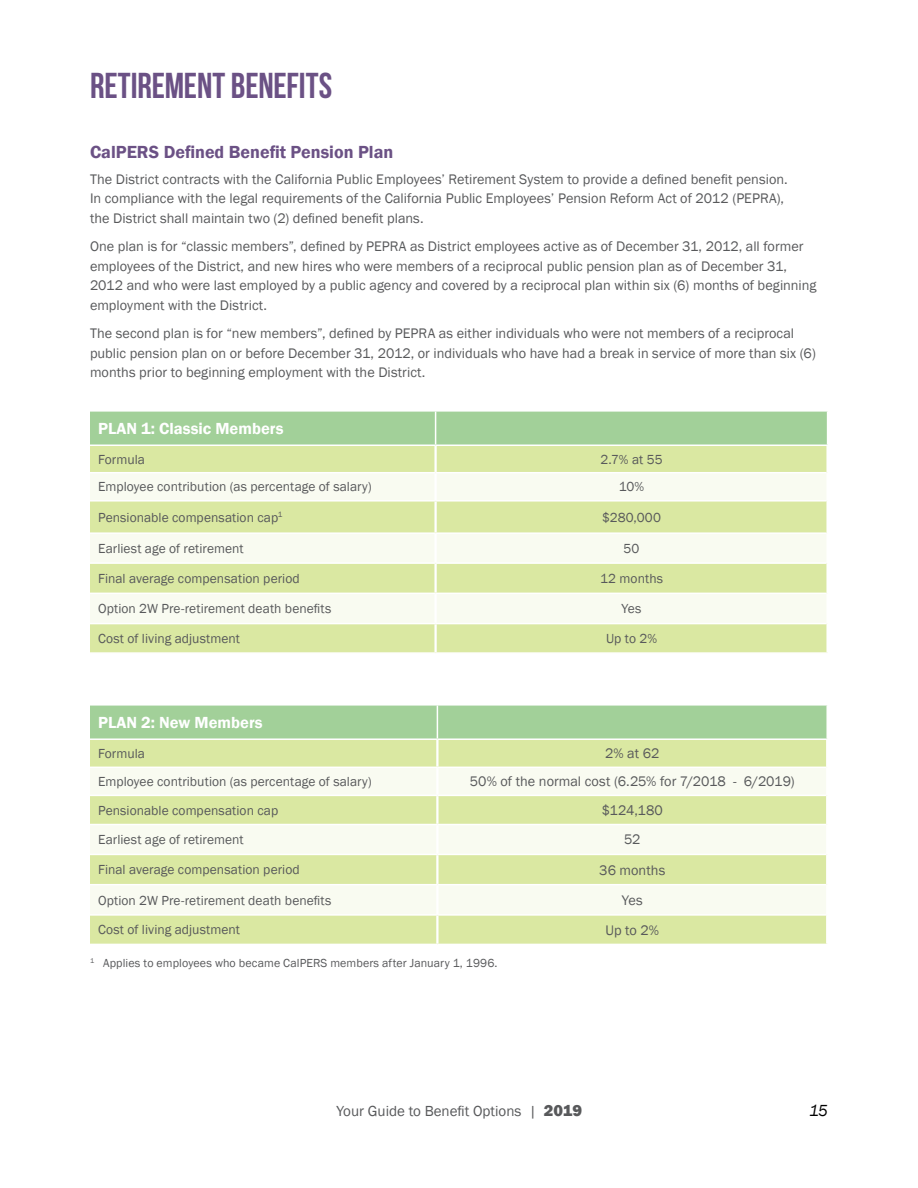
<style>
.page{position:relative;width:918px;height:1188px;background:#fff}
.page>*{position:absolute;margin:0;border:0;box-sizing:border-box;transform-origin:0 0}
.t1{font:700 36px "Bebas Neue";letter-spacing:-.005em;color:#6b5185}
.t2{font:600 18px "Franklin Gothic";color:#6b5185}
.t3{font:600 16.5px "Franklin Gothic";color:#fff}
.t4{font:italic 16.5px "Franklin Gothic";color:#000}
.t5{font:15px "Franklin Gothic";color:#58595b}
.t6{font:14.25px/19.5px "Franklin Gothic";color:#58595b}
.t7{font:13.5px "Franklin Gothic";letter-spacing:.005em;color:#58595b}
.t8{font:12px "Franklin Gothic";letter-spacing:.01em;color:#58595b}
.s1{font-weight:800;font-size:16.5px}
</style>
<div class="page">
<div style="left:90px;top:412px;width:737px;height:33px;background:#a2d099"></div>
<div style="left:90px;top:446px;width:736px;height:206px;background:#dae8a2"></div>
<svg style="left:90px;top:473px;width:736px;height:150px;fill:#f9fbf1"></svg>
<hr style="left:435px;top:412px;width:1px;height:33px;background:#fff">
<hr style="left:90px;top:472px;width:346px;height:1px;background:#fff">
<hr style="left:436px;top:472px;width:390px;height:1px;background:#fff">
<hr style="left:434px;top:446px;width:3px;height:26px;background:#fff">
<hr style="left:434px;top:473px;width:3px;height:27px;background:#fff">
<hr style="left:434px;top:502px;width:3px;height:30px;background:#fff">
<hr style="left:434px;top:534px;width:3px;height:28px;background:#fff">
<hr style="left:434px;top:564px;width:3px;height:29px;background:#fff">
<hr style="left:434px;top:594px;width:3px;height:29px;background:#fff">
<hr style="left:434px;top:624px;width:3px;height:28px;background:#fff">
<hr style="left:90px;top:500px;width:346px;height:2px;background:#fff">
<hr style="left:436px;top:500px;width:390px;height:2px;background:#fff">
<hr style="left:90px;top:532px;width:346px;height:2px;background:#fff">
<hr style="left:436px;top:532px;width:390px;height:2px;background:#fff">
<hr style="left:90px;top:562px;width:346px;height:2px;background:#fff">
<hr style="left:436px;top:562px;width:390px;height:2px;background:#fff">
<hr style="left:90px;top:593px;width:346px;height:1px;background:#fff">
<hr style="left:436px;top:593px;width:390px;height:1px;background:#fff">
<hr style="left:90px;top:623px;width:346px;height:1px;background:#fff">
<hr style="left:436px;top:623px;width:390px;height:1px;background:#fff">
<div style="left:90px;top:706px;width:736px;height:32px;background:#a2d099"></div>
<div style="left:90px;top:740px;width:736px;height:204px;background:#dae8a2"></div>
<svg style="left:90px;top:768px;width:736px;height:146px;fill:#f9fbf1"></svg>
<hr style="left:437px;top:706px;width:1px;height:32px;background:#fff">
<hr style="left:90px;top:767px;width:347px;height:1px;background:#fff">
<hr style="left:437px;top:767px;width:389px;height:1px;background:#fff">
<hr style="left:436px;top:740px;width:3px;height:27px;background:#fff">
<hr style="left:436px;top:768px;width:3px;height:27px;background:#fff">
<hr style="left:436px;top:796px;width:3px;height:28px;background:#fff">
<hr style="left:436px;top:825px;width:3px;height:29px;background:#fff">
<hr style="left:436px;top:855px;width:3px;height:29px;background:#fff">
<hr style="left:436px;top:885px;width:3px;height:29px;background:#fff">
<hr style="left:436px;top:916px;width:3px;height:28px;background:#fff">
<hr style="left:90px;top:795px;width:347px;height:1px;background:#fff">
<hr style="left:437px;top:795px;width:389px;height:1px;background:#fff">
<hr style="left:90px;top:824px;width:347px;height:1px;background:#fff">
<hr style="left:437px;top:824px;width:389px;height:1px;background:#fff">
<hr style="left:90px;top:854px;width:347px;height:1px;background:#fff">
<hr style="left:437px;top:854px;width:389px;height:1px;background:#fff">
<hr style="left:90px;top:884px;width:347px;height:1px;background:#fff">
<hr style="left:437px;top:884px;width:389px;height:1px;background:#fff">
<hr style="left:90px;top:914px;width:347px;height:2px;background:#fff">
<hr style="left:437px;top:914px;width:389px;height:2px;background:#fff">
<h1 class="t1" style="left:90px;top:65px;width:244px">RETIREMENT BENEFITS</h1>
<p class="t2" style="left:90px;top:141px;width:305px">CalPERS Defined Benefit Pension Plan</p>
<p class="t6" style="left:90px;top:169px;width:699px">The District contracts with the California Public Employees’ Retirement System to provide a defined benefit pension.<br>In compliance with the legal requirements of the California Public Employees’ Pension Reform Act of 2012 (PEPRA), the District shall maintain two (2) defined benefit plans.</p>
<p class="t6" style="left:90px;top:237px;width:728px">One plan is for “classic members”, defined by PEPRA as District employees active as of December 31, 2012, all former employees of the District, and new hires who were members of a reciprocal public pension plan as of December 31, 2012 and who were last employed by a public agency and covered by a reciprocal plan within six (6) months of beginning employment with the District.</p>
<p class="t6" style="left:90px;top:324px;width:727px">The second plan is for “new members”, defined by PEPRA as either individuals who were not members of a reciprocal public pension plan on or before December 31, 2012, or individuals who have had a break in service of more than six (6) months prior to beginning employment with the District.</p>
<p class="t3" style="left:98px;top:418px;width:187px">PLAN 1: Classic Members</p>
<p class="t7" style="left:98px;top:451px;width:48px">Formula</p>
<p class="t7" style="left:601px;top:451px;width:64px">2.7% at 55</p>
<p class="t7" style="left:98px;top:479px;width:275px">Employee contribution (as percentage of salary)</p>
<p class="t7" style="left:619px;top:479px;width:27px">10%</p>
<p class="t7" style="left:98px;top:509px;width:186px">Pensionable compensation cap<sup>1</sup></p>
<p class="t7" style="left:602px;top:509px;width:60px">$280,000</p>
<p class="t7" style="left:98px;top:540px;width:147px">Earliest age of retirement</p>
<p class="t7" style="left:624px;top:540px;width:17px">50</p>
<p class="t7" style="left:98px;top:570px;width:203px">Final average compensation period</p>
<p class="t7" style="left:600px;top:570px;width:64px">12 months</p>
<p class="t7" style="left:98px;top:600px;width:235px">Option 2W Pre-retirement death benefits</p>
<p class="t7" style="left:622px;top:600px;width:21px">Yes</p>
<p class="t7" style="left:98px;top:630px;width:143px">Cost of living adjustment</p>
<p class="t7" style="left:606px;top:630px;width:53px">Up to 2%</p>
<p class="t3" style="left:98px;top:712px;width:166px">PLAN 2: New Members</p>
<p class="t7" style="left:98px;top:745px;width:48px">Formula</p>
<p class="t6" style="left:605px;top:744px;width:56px">2% at 62</p>
<p class="t7" style="left:98px;top:773px;width:275px">Employee contribution (as percentage of salary)</p>
<p class="t6" style="left:470px;top:772px;width:326px">50% of the normal cost (6.25% for 7/2018 - 6/2019)</p>
<p class="t7" style="left:98px;top:802px;width:182px">Pensionable compensation cap</p>
<p class="t6" style="left:602px;top:801px;width:63px">$124,180</p>
<p class="t7" style="left:98px;top:831px;width:147px">Earliest age of retirement</p>
<p class="t6" style="left:624px;top:830px;width:18px">52</p>
<p class="t7" style="left:98px;top:861px;width:203px">Final average compensation period</p>
<p class="t6" style="left:599px;top:860px;width:67px">36 months</p>
<p class="t7" style="left:98px;top:892px;width:235px">Option 2W Pre-retirement death benefits</p>
<p class="t6" style="left:622px;top:891px;width:22px">Yes</p>
<p class="t7" style="left:98px;top:922px;width:143px">Cost of living adjustment</p>
<p class="t6" style="left:605px;top:920px;width:55px">Up to 2%</p>
<p class="t8" style="left:90px;top:955px;width:409px"><sup>1</sup> Applies to employees who became CalPERS members after January 1, 1996.</p>
<p class="t5" style="left:336px;top:1101px;width:247px">Your Guide to Benefit Options | <span class="s1">2019</span></p>
<p class="t4" style="left:809px;top:1100px;width:20px">15</p>
</div>
